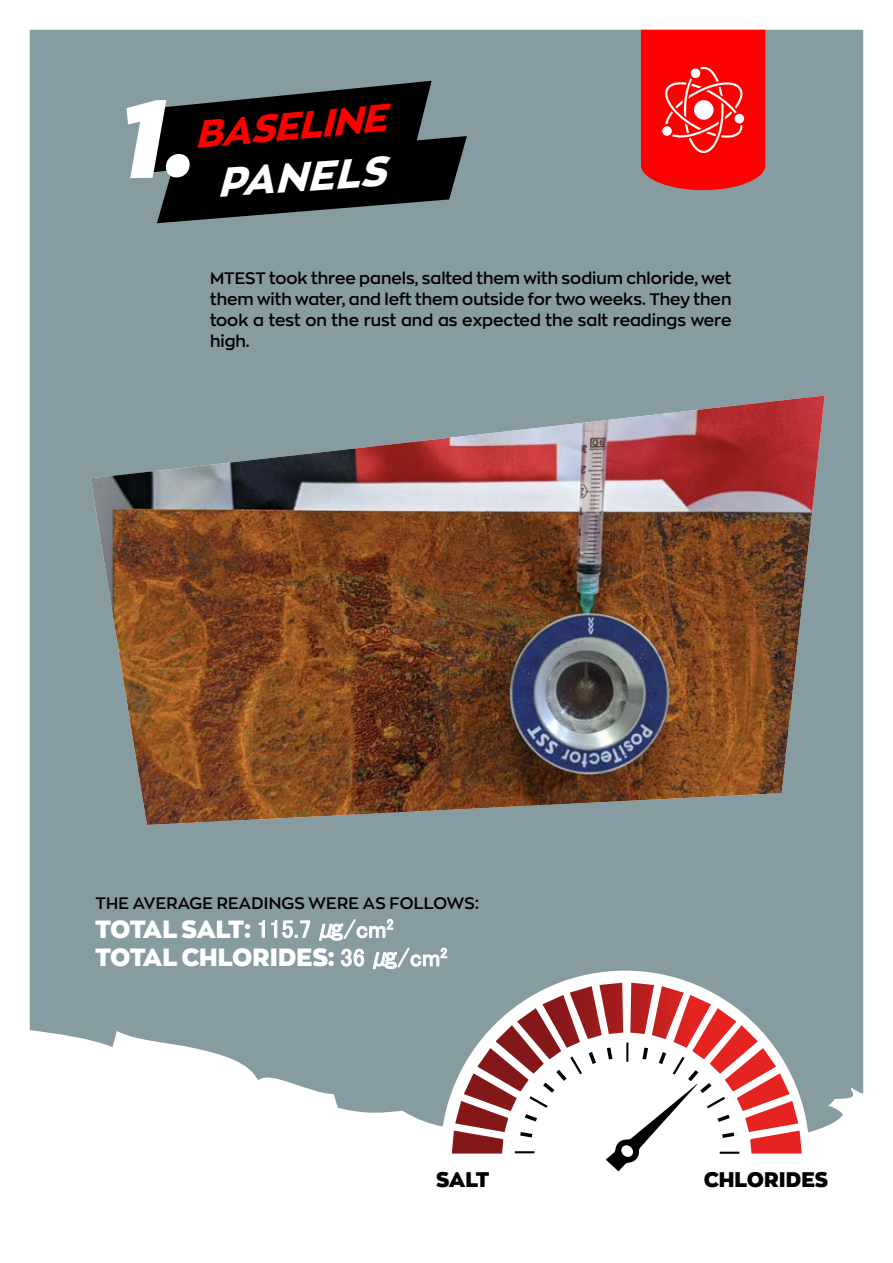
<style>
.page{position:relative;width:893px;height:1263px;background:#fff}
.page>*{position:absolute;margin:0;border:0;box-sizing:border-box;transform-origin:0 0}
.t1{font:italic 800 40.65px "Zona Pro";color:#fff}
.t2{font:italic 800 38.1px "Zona Pro";color:#f00}
.t3{font:900 24.75px/28.5px "Zona Pro";color:#fff}
.t4{font:900 21px "Zona Pro";color:#000}
.t5{font:600 16.5px/21px "Zona Pro";color:#000;text-align:justify}
.s1{font-family:"MS P Gothic";font-weight:400}
</style>
<div class="page">
<div style="left:30px;top:30px;width:833px;height:1103px;background:#879ca1"></div>
<img style="left:91px;top:395px;width:734px;height:430px">
<svg style="left:441px;top:971px;width:368px;height:201px"></svg>
<svg style="left:606px;top:1153px;width:91px;height:18px"></svg>
<svg style="left:719px;top:1153px;width:20px;height:1px"></svg>
<svg style="left:452px;top:983px;width:350px;height:170px"></svg>
<svg style="left:641px;top:30px;width:124px;height:160px;background:#fb1919"></svg>
<svg style="left:126px;top:81px;width:341px;height:142px;background:#282e30"></svg>
<h2 class="t2" style="left:192px;top:109px;width:193px;rotate:-5deg">BASELINE</h2>
<h1 class="t1" style="left:215px;top:156px;width:169px;rotate:-4deg">PANELS</h1>
<p class="t5" style="left:210px;top:267px;width:523px">MTEST took three panels, salted them with sodium chloride, wet them with water, and left them outside for two weeks. They then took a test on the rust and as expected the salt readings were high.</p>
<p class="t5" style="left:95px;top:892px;width:385px">THE AVERAGE READINGS WERE AS FOLLOWS:</p>
<h3 class="t3" style="left:95px;top:914px;width:354px">TOTAL SALT: <span class="s1">115.7 ㎍/cm</span><sup>2<br></sup>TOTAL CHLORIDES: <span class="s1">36 ㎍/cm</span><sup>2</sup></h3>
<p class="t4" style="left:436px;top:1166px;width:55px">SALT</p>
<p class="t4" style="left:704px;top:1166px;width:126px">CHLORIDES</p>
</div>
